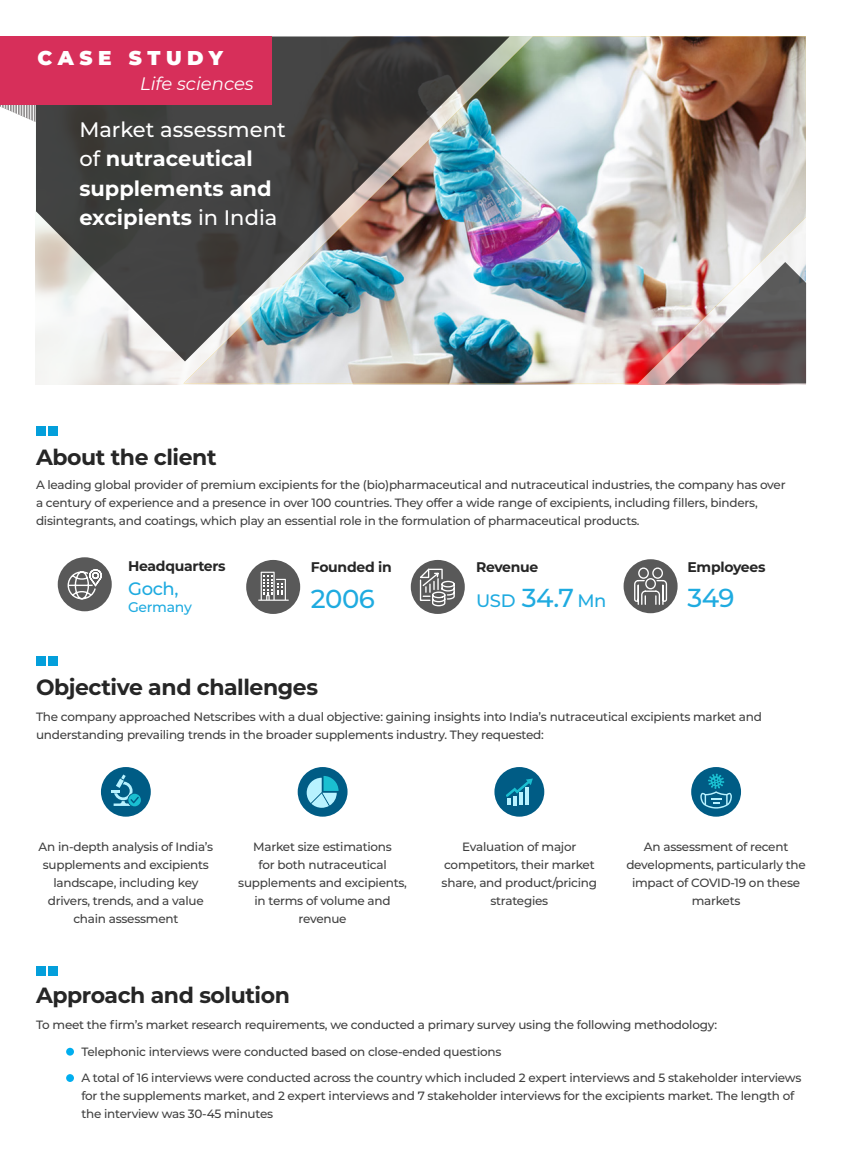
<style>
.page{position:relative;width:842px;height:1154px;background:#fff}
.page>*{position:absolute;margin:0;border:0;box-sizing:border-box;transform-origin:0 0}
.t1{font:500 26px "Montserrat";letter-spacing:-.02em;color:#1fabe0}
.t2{font:700 22px "Montserrat";letter-spacing:-.02em;color:#262626}
.t3{font:700 21px/29px "Montserrat";color:#fff}
.t4{font:900 20px "Montserrat";letter-spacing:.27em;color:#fff}
.t5{font:500 18px "Montserrat";letter-spacing:-.02em;color:#1fabe0}
.t6{font:italic 18px "Montserrat";color:#fff}
.t7{font:700 14px "Montserrat";letter-spacing:-.02em;color:#262626}
.t8{font:500 14px "Montserrat";letter-spacing:-.02em;color:#1fabe0}
.t9{font:500 12px/18px "Montserrat";letter-spacing:-.02em;color:#404040;text-align:center}
.s1{font-weight:500}
.s2{font-size:26px}
</style>
<div class="page">
<svg style="left:0;top:105px;width:36px;height:17px"></svg>
<hr style="left:33px;top:84px;width:1px;height:38px;background:#fff">
<hr style="left:30px;top:84px;width:1px;height:38px;background:#fff">
<hr style="left:28px;top:84px;width:1px;height:38px;background:#fff">
<hr style="left:25px;top:84px;width:1px;height:38px;background:#fff">
<hr style="left:23px;top:84px;width:1px;height:38px;background:#fff">
<hr style="left:20px;top:84px;width:1px;height:38px;background:#fff">
<hr style="left:17px;top:84px;width:1px;height:38px;background:#fff">
<hr style="left:15px;top:84px;width:1px;height:38px;background:#fff">
<hr style="left:12px;top:84px;width:1px;height:38px;background:#fff">
<hr style="left:1px;top:84px;width:1px;height:38px;background:#fff">
<hr style="left:4px;top:84px;width:1px;height:38px;background:#fff">
<hr style="left:7px;top:84px;width:1px;height:38px;background:#fff">
<hr style="left:9px;top:84px;width:1px;height:38px;background:#fff">
<div style="left:36px;top:656px;width:10px;height:10px;background:#049fdb"></div>
<div style="left:48px;top:656px;width:10px;height:10px;background:#049fdb"></div>
<svg style="left:36px;top:105px;width:147px;height:256px;fill:#434343"></svg>
<div style="left:0;top:36px;width:271px;height:69px;background:#d72f5a"></div>
<img style="left:183px;top:36px;width:623px;height:347px">
<div style="left:36px;top:426px;width:10px;height:10px;background:#049fdb"></div>
<div style="left:48px;top:426px;width:10px;height:10px;background:#049fdb"></div>
<div style="left:411px;top:560px;width:54px;height:54px;background:#595959;border-radius:50%"></div>
<svg style="left:417px;top:566px;width:38px;height:41px"></svg>
<div style="left:624px;top:559px;width:54px;height:54px;background:#595959;border-radius:50%"></div>
<svg style="left:634px;top:567px;width:34px;height:38px"></svg>
<div style="left:246px;top:560px;width:54px;height:54px;background:#595959;border-radius:50%"></div>
<svg style="left:258px;top:572px;width:31px;height:29px"></svg>
<div style="left:58px;top:557px;width:54px;height:54px;background:#595959;border-radius:50%"></div>
<svg style="left:67px;top:569px;width:35px;height:31px"></svg>
<div style="left:101px;top:767px;width:50px;height:49px;background:#005c85;border-radius:50%"></div>
<div style="left:298px;top:767px;width:49px;height:49px;background:#005c85;border-radius:50%"></div>
<div style="left:494px;top:767px;width:50px;height:49px;background:#005c85;border-radius:50%"></div>
<div style="left:691px;top:767px;width:50px;height:49px;background:#005c85;border-radius:50%"></div>
<div style="left:66px;top:1047px;width:8px;height:8px;background:#00aeef;border-radius:50%"></div>
<div style="left:66px;top:1074px;width:8px;height:8px;background:#00aeef;border-radius:50%"></div>
<div style="left:36px;top:965px;width:10px;height:10px;background:#049fdb"></div>
<div style="left:48px;top:965px;width:10px;height:10px;background:#049fdb"></div>
<svg style="left:307px;top:776px;width:32px;height:32px"></svg>
<svg style="left:111px;top:774px;width:30px;height:32px"></svg>
<svg style="left:506px;top:778px;width:27px;height:27px"></svg>
<svg style="left:700px;top:773px;width:32px;height:35px"></svg>
<h3 class="t4" style="left:38px;top:43px;width:187px">CASE STUDY</h3>
<h3 class="t6" style="left:140px;top:71px;width:115px">Life sciences</h3>
<h3 class="t3" style="left:79px;top:114px;width:208px"><span class="s1">Market assessment of</span> nutraceutical supplements and excipients <span class="s1">in India</span></h3>
<h2 class="t2" style="left:36px;top:441px;width:182px">About the client</h2>
<p class="t9" style="left:36px;top:475px;width:751px;text-align:left">A leading global provider of premium excipients for the (bio)pharmaceutical and nutraceutical industries, the company has over a century of experience and a presence in over 100 countries. They offer a wide range of excipients, including fillers, binders, disintegrants, and coatings, which play an essential role in the formulation of pharmaceutical products.</p>
<p class="t7" style="left:128px;top:556px;width:99px">Headquarters</p>
<h3 class="t5" style="left:128px;top:576px;width:52px">Goch,</h3>
<p class="t8" style="left:128px;top:597px;width:65px">Germany</p>
<p class="t7" style="left:311px;top:557px;width:82px">Founded in</p>
<h1 class="t1" style="left:311px;top:580px;width:66px">2006</h1>
<p class="t7" style="left:476px;top:557px;width:64px">Revenue</p>
<p class="t7" style="left:687px;top:557px;width:79px">Employees</p>
<h1 class="t1" style="left:687px;top:580px;width:49px">349</h1>
<h3 class="t5" style="left:476px;top:588px;width:132px">USD <span class="s2">34.7</span> Mn</h3>
<h2 class="t2" style="left:36px;top:671px;width:284px">Objective and challenges</h2>
<p class="t9" style="left:36px;top:707px;width:727px;text-align:left">The company approached Netscribes with a dual objective: gaining insights into India’s nutraceutical excipients market and understanding prevailing trends in the broader supplements industry. They requested:</p>
<p class="t9" style="left:39px;top:837px;width:176px">An in-depth analysis of India’s supplements and excipients landscape, including key drivers, trends, and a value chain assessment</p>
<p class="t9" style="left:238px;top:837px;width:170px">Market size estimations<br>for both nutraceutical supplements and excipients, in terms of volume and revenue</p>
<p class="t9" style="left:442px;top:837px;width:157px">Evaluation of major competitors, their market share, and product/pricing strategies</p>
<p class="t9" style="left:626px;top:837px;width:181px">An assessment of recent developments, particularly the impact of COVID-19 on these markets</p>
<h2 class="t2" style="left:36px;top:979px;width:255px">Approach and solution</h2>
<p class="t9" style="left:36px;top:1015px;width:682px">To meet the firm’s market research requirements, we conducted a primary survey using the following methodology:</p>
<p class="t9" style="left:81px;top:1042px;width:422px">Telephonic interviews were conducted based on close-ended questions</p>
<p class="t9" style="left:81px;top:1068px;width:721px;text-align:left">A total of 16 interviews were conducted across the country which included 2 expert interviews and 5 stakeholder interviews for the supplements market, and 2 expert interviews and 7 stakeholder interviews for the excipients market. The length of the interview was 30-45 minutes</p>
</div>
